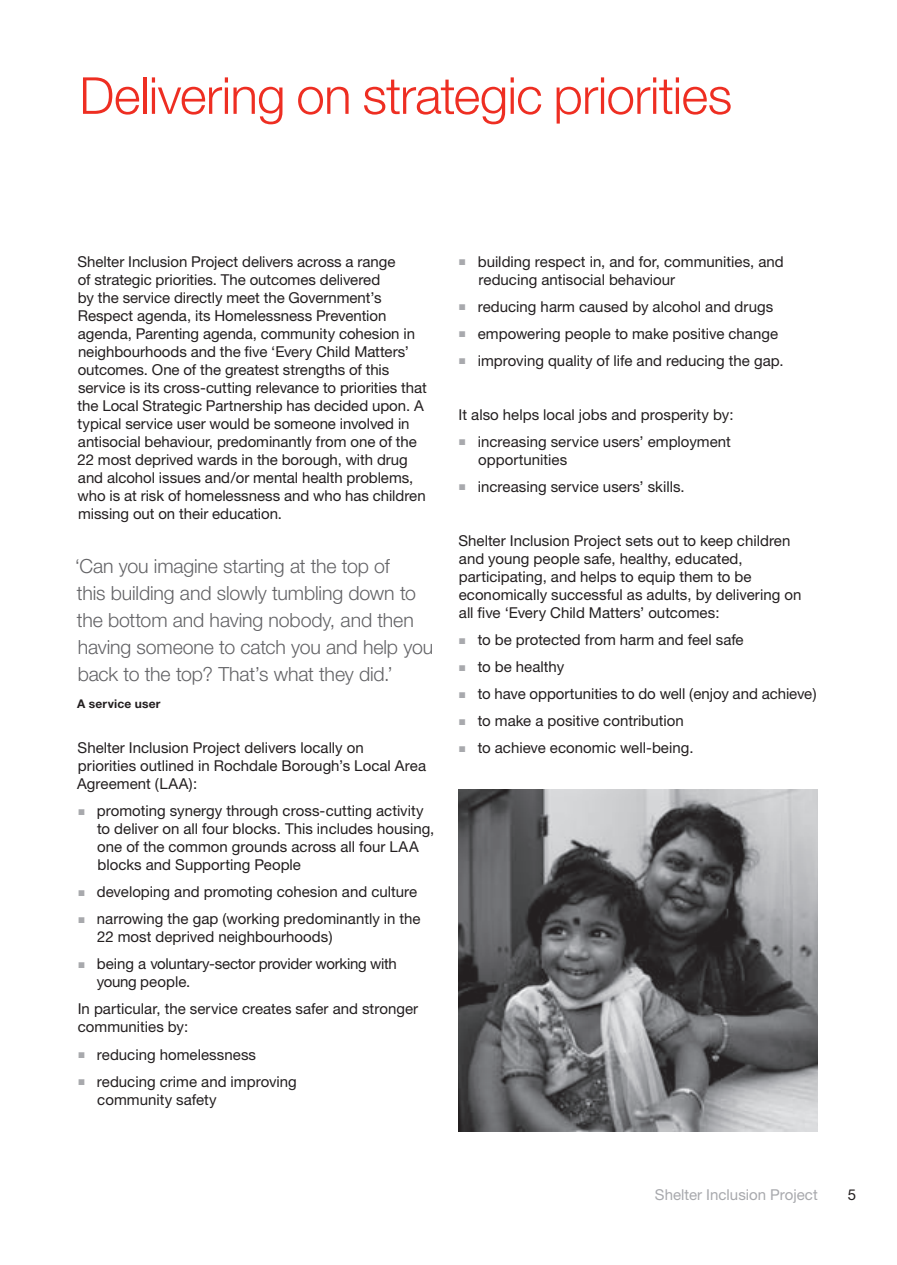
<style>
.page{position:relative;width:897px;height:1265px;background:#fff}
.page>*{position:absolute;margin:0;border:0;box-sizing:border-box;transform-origin:0 0}
.t1{font:300 51px "Helvetica Neue";letter-spacing:-.015em;color:#ee2e22}
.t2{font:300 19.5px/27px "Helvetica Neue";letter-spacing:-.01em;color:#636366}
.t3{font:15px/18px "Helvetica Neue";color:#231f20}
.t4{font:15px/18px "Helvetica Neue";letter-spacing:-.02em;color:#231f20}
.t5{font:15px "Helvetica Neue";color:#a8a9ad}
.t6{font:700 12px "Helvetica Neue";letter-spacing:.02em;color:#231f20}
.s1{color:#a8a9ad}
</style>
<div class="page">
<img style="left:458px;top:789px;width:359px;height:342px">
<h1 class="t1" style="left:79px;top:64px;width:654px">Delivering on strategic priorities</h1>
<p class="t3" style="left:77px;top:252px;width:350px">Shelter Inclusion Project delivers across a range<br>of strategic priorities. The outcomes delivered<br>by the service directly meet the Government’s Respect agenda, its Homelessness Prevention agenda, Parenting agenda, community cohesion in neighbourhoods and the five ‘Every Child Matters’ outcomes. One of the greatest strengths of this service is its cross-cutting relevance to priorities that the Local Strategic Partnership has decided upon. A typical service user would be someone involved in antisocial behaviour, predominantly from one of the 22 most deprived wards in the borough, with drug and alcohol issues and/or mental health problems, who is at risk of homelessness and who has children missing out on their education.</p>
<h2 class="t2" style="left:75px;top:552px;width:359px">‘Can you imagine starting at the top of<br>this building and slowly tumbling down to the bottom and having nobody, and then having someone to catch you and help you back to the top? That’s what they did.’</h2>
<p class="t6" style="left:77px;top:696px;width:85px">A service user</p>
<p class="t3" style="left:77px;top:738px;width:350px">Shelter Inclusion Project delivers locally on<br>priorities outlined in Rochdale Borough’s Local Area<br>Agreement (LAA):</p>
<p class="t3" style="left:97px;top:801px;width:338px;text-indent:-19px"><span class="s1">■</span> promoting synergy through cross-cutting activity to deliver on all four blocks. This includes housing, one of the common grounds across all four LAA blocks and Supporting People</p>
<p class="t3" style="left:78px;top:882px;width:340px"><span class="s1">■</span> developing and promoting cohesion and culture</p>
<p class="t3" style="left:97px;top:909px;width:325px;text-indent:-19px"><span class="s1">■</span> narrowing the gap (working predominantly in the<br>22 most deprived neighbourhoods)</p>
<p class="t4" style="left:97px;top:954px;width:301px;text-indent:-18px"><span class="s1">■</span> being a voluntary-sector provider working with young people.</p>
<p class="t3" style="left:78px;top:999px;width:342px">In particular, the service creates safer and stronger communities by:</p>
<p class="t3" style="left:78px;top:1044px;width:179px"><span class="s1">■</span> reducing homelessness</p>
<p class="t3" style="left:97px;top:1071px;width:201px;text-indent:-19px"><span class="s1">■</span> reducing crime and improving community safety</p>
<p class="t3" style="left:478px;top:252px;width:307px;text-indent:-19px"><span class="s1">■</span> building respect in, and for, communities, and reducing antisocial behaviour</p>
<p class="t3" style="left:459px;top:297px;width:315px"><span class="s1">■</span> reducing harm caused by alcohol and drugs</p>
<p class="t3" style="left:459px;top:324px;width:320px"><span class="s1">■</span> empowering people to make positive change</p>
<p class="t3" style="left:459px;top:351px;width:326px"><span class="s1">■</span> improving quality of life and reducing the gap.</p>
<p class="t3" style="left:458px;top:405px;width:276px">It also helps local jobs and prosperity by:</p>
<p class="t3" style="left:478px;top:432px;width:254px;text-indent:-19px"><span class="s1">■</span> increasing service users’ employment opportunities</p>
<p class="t3" style="left:459px;top:477px;width:227px"><span class="s1">■</span> increasing service users’ skills.</p>
<p class="t3" style="left:458px;top:531px;width:344px">Shelter Inclusion Project sets out to keep children and young people safe, healthy, educated, participating, and helps to equip them to be economically successful as adults, by delivering on all five ‘Every Child Matters’ outcomes:</p>
<p class="t3" style="left:459px;top:630px;width:286px"><span class="s1">■</span> to be protected from harm and feel safe</p>
<p class="t3" style="left:459px;top:657px;width:106px"><span class="s1">■</span> to be healthy</p>
<p class="t3" style="left:459px;top:684px;width:359px"><span class="s1">■</span> to have opportunities to do well (enjoy and achieve)</p>
<p class="t3" style="left:459px;top:711px;width:226px"><span class="s1">■</span> to make a positive contribution</p>
<p class="t3" style="left:459px;top:738px;width:236px"><span class="s1">■</span> to achieve economic well-being.</p>
<p class="t5" style="left:654px;top:1185px;width:164px">Shelter Inclusion Project</p>
</div>
